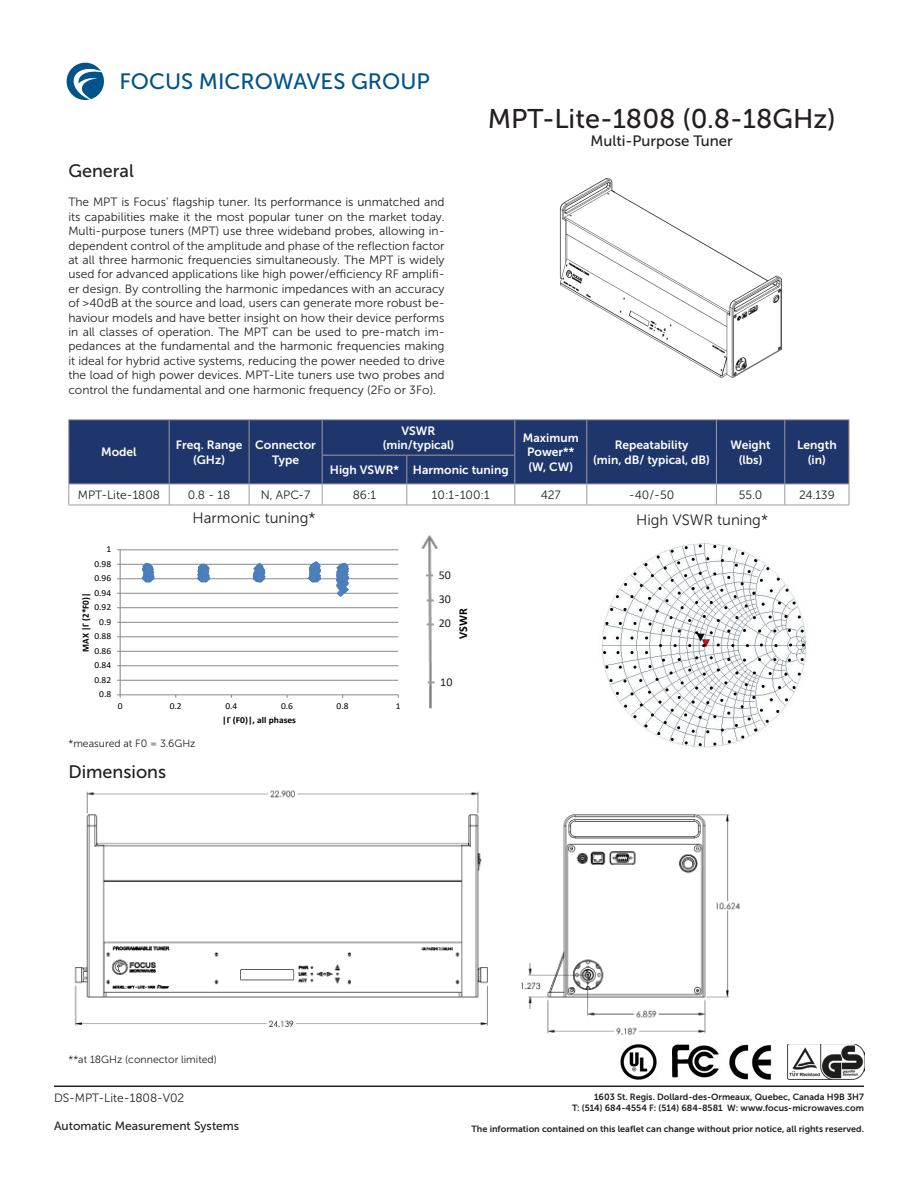
<style>
.page{position:relative;width:918px;height:1188px;background:#fff}
.page>*{position:absolute;margin:0;border:0;box-sizing:border-box;transform-origin:0 0}
.t1{font:30px "Calibri";color:#9f9a9d}
.t2{font:27px "Museo Sans 500";color:#231f20}
.t3{font:22.2px "Museo Sans 500";color:#01528b}
.t4{font:18px "Museo Sans 500";color:#231f20}
.t5{font:15px "Museo Sans 300";color:#231f20}
.t6{font:15px "Museo Sans 500";color:#231f20}
.t7{font:12px/14.4px "Museo Sans 300";color:#231f20;text-align:justify}
.t8{font:12px/14.4px "Museo Sans 700";color:#fff;text-align:center}
.t9{font:12px "Calibri";letter-spacing:.01em;color:#000}
.t10{font:12px "Museo Sans 500";color:#231f20}
.t11{font:700 12px "Calibri";color:#000}
.t12{font:12px "Calibri";color:#231f20}
.t13{font:10.5px "Museo Sans 300";color:#231f20}
.t14{font:700 9.45px "Calibri";color:#000;scale:.96 1}
.t15{font:9.15px "Calibri";letter-spacing:.01em;color:#000;scale:1.04 1}
.t16{font:700 9.15px "Calibri";color:#000;scale:1.04 1}
.t17{font:9px "Museo Sans 700";color:#231f20}
</style>
<div class="page">
<hr style="left:54px;top:1086px;width:810px;height:1px;background:#231f20">
<div style="left:69px;top:420px;width:780px;height:64px;background:#1f366c"></div>
<hr style="left:68px;top:419px;width:101px;height:1px;background:#9f9a9d">
<hr style="left:68px;top:420px;width:1px;height:35px;background:#9f9a9d">
<hr style="left:169px;top:419px;width:80px;height:1px;background:#9f9a9d">
<hr style="left:169px;top:420px;width:1px;height:35px;background:#9f9a9d">
<hr style="left:249px;top:419px;width:73px;height:1px;background:#9f9a9d">
<hr style="left:249px;top:420px;width:1px;height:35px;background:#9f9a9d">
<hr style="left:322px;top:419px;width:85px;height:1px;background:#9f9a9d">
<hr style="left:322px;top:420px;width:1px;height:35px;background:#9f9a9d">
<hr style="left:407px;top:419px;width:108px;height:1px;background:#9f9a9d">
<hr style="left:515px;top:419px;width:72px;height:1px;background:#9f9a9d">
<hr style="left:514px;top:420px;width:1px;height:35px;background:#9f9a9d">
<hr style="left:587px;top:419px;width:129px;height:1px;background:#9f9a9d">
<hr style="left:586px;top:420px;width:1px;height:35px;background:#9f9a9d">
<hr style="left:716px;top:419px;width:69px;height:1px;background:#9f9a9d">
<hr style="left:716px;top:420px;width:1px;height:35px;background:#9f9a9d">
<hr style="left:785px;top:419px;width:64px;height:1px;background:#9f9a9d">
<hr style="left:784px;top:420px;width:1px;height:35px;background:#9f9a9d">
<hr style="left:849px;top:420px;width:1px;height:35px;background:#9f9a9d">
<hr style="left:322px;top:455px;width:85px;height:1px;background:#9f9a9d">
<hr style="left:407px;top:455px;width:108px;height:1px;background:#9f9a9d">
<hr style="left:68px;top:484px;width:101px;height:1px;background:#9f9a9d">
<svg style="left:68px;top:455px;width:1px;height:50px"></svg>
<hr style="left:169px;top:484px;width:80px;height:1px;background:#9f9a9d">
<svg style="left:169px;top:455px;width:1px;height:50px"></svg>
<hr style="left:249px;top:484px;width:73px;height:1px;background:#9f9a9d">
<svg style="left:249px;top:455px;width:1px;height:50px"></svg>
<hr style="left:322px;top:484px;width:85px;height:1px;background:#9f9a9d">
<svg style="left:322px;top:456px;width:1px;height:49px"></svg>
<hr style="left:407px;top:484px;width:108px;height:1px;background:#9f9a9d">
<svg style="left:406px;top:456px;width:1px;height:49px"></svg>
<hr style="left:515px;top:484px;width:72px;height:1px;background:#9f9a9d">
<svg style="left:514px;top:456px;width:1px;height:49px"></svg>
<hr style="left:587px;top:484px;width:129px;height:1px;background:#9f9a9d">
<svg style="left:586px;top:455px;width:1px;height:50px"></svg>
<hr style="left:716px;top:484px;width:69px;height:1px;background:#9f9a9d">
<svg style="left:716px;top:455px;width:1px;height:50px"></svg>
<hr style="left:785px;top:484px;width:64px;height:1px;background:#9f9a9d">
<svg style="left:784px;top:455px;width:1px;height:50px"></svg>
<svg style="left:849px;top:455px;width:1px;height:50px"></svg>
<hr style="left:68px;top:505px;width:101px;height:1px;background:#9f9a9d">
<hr style="left:169px;top:505px;width:80px;height:1px;background:#9f9a9d">
<hr style="left:249px;top:505px;width:73px;height:1px;background:#9f9a9d">
<hr style="left:322px;top:505px;width:85px;height:1px;background:#9f9a9d">
<hr style="left:407px;top:505px;width:108px;height:1px;background:#9f9a9d">
<hr style="left:515px;top:505px;width:72px;height:1px;background:#9f9a9d">
<hr style="left:587px;top:505px;width:129px;height:1px;background:#9f9a9d">
<hr style="left:716px;top:505px;width:69px;height:1px;background:#9f9a9d">
<hr style="left:785px;top:505px;width:64px;height:1px;background:#9f9a9d">
<svg style="left:67px;top:63px;width:37px;height:37px"></svg>
<img style="left:673px;top:1044px;width:99px;height:36px">
<img style="left:620px;top:1044px;width:36px;height:36px">
<img style="left:788px;top:1044px;width:76px;height:36px">
<img style="left:559px;top:177px;width:223px;height:201px">
<img style="left:74px;top:790px;width:666px;height:245px">
<img style="left:602px;top:542px;width:204px;height:206px">
<svg style="left:117px;top:549px;width:282px;height:149px"></svg>
<img style="left:421px;top:535px;width:17px;height:174px">
<p class="t3" style="left:119px;top:69px;width:312px">FOCUS MICROWAVES GROUP</p>
<p class="t4" style="left:68px;top:161px;width:67px">General</p>
<p class="t7" style="left:68px;top:195px;width:378px">The MPT is Focus’ flagship tuner. Its performance is unmatched and its capabilities make it the most popular tuner on the market today.<br>Multi-purpose tuners (MPT) use three wideband probes, allowing in&shy;dependent control of the amplitude and phase of the reflection factor at all three harmonic frequencies simultaneously. The MPT is widely used for advanced applications like high power/efficiency RF amplifi&shy;er design. By controlling the harmonic impedances with an accuracy of &gt;40dB at the source and load, users can generate more robust be&shy;haviour models and have better insight on how their device performs in all classes of operation. The MPT can be used to pre-match im&shy;pedances at the fundamental and the harmonic frequencies making it ideal for hybrid active systems, reducing the power needed to drive the load of high power devices. MPT-Lite tuners use two probes and control the fundamental and one harmonic frequency (2Fo or 3Fo).</p>
<p class="t2" style="left:488px;top:104px;width:349px">MPT-Lite-1808 (0.8-18GHz)</p>
<p class="t6" style="left:591px;top:133px;width:144px">Multi-Purpose Tuner</p>
<p class="t8" style="left:101px;top:445px;width:37px">Model</p>
<p class="t8" style="left:176px;top:438px;width:68px">Freq. Range (GHz)</p>
<p class="t8" style="left:255px;top:438px;width:62px">Connector<br>Type</p>
<p class="t8" style="left:402px;top:423px;width:35px">VSWR</p>
<p class="t8" style="left:383px;top:438px;width:73px">(min/typical)</p>
<p class="t8" style="left:523px;top:431px;width:57px">Maximum<br>Power**</p>
<p class="t8" style="left:528px;top:459px;width:46px">(W, CW)</p>
<p class="t8" style="left:330px;top:463px;width:71px">High VSWR*</p>
<p class="t8" style="left:413px;top:463px;width:97px">Harmonic tuning</p>
<p class="t8" style="left:615px;top:438px;width:75px">Repeatability</p>
<p class="t8" style="left:593px;top:452px;width:118px">(min, dB/ typical, dB)</p>
<p class="t8" style="left:730px;top:438px;width:42px">Weight</p>
<p class="t8" style="left:739px;top:452px;width:25px">(lbs)</p>
<p class="t8" style="left:797px;top:438px;width:41px">Length</p>
<p class="t8" style="left:808px;top:452px;width:19px">(in)</p>
<p class="t7" style="left:78px;top:488px;width:84px">MPT-Lite-1808</p>
<p class="t7" style="left:188px;top:488px;width:44px">0.8 - 18</p>
<p class="t7" style="left:261px;top:488px;width:51px">N, APC-7</p>
<p class="t7" style="left:353px;top:488px;width:25px">86:1</p>
<p class="t7" style="left:432px;top:488px;width:59px">10:1-100:1</p>
<p class="t7" style="left:541px;top:488px;width:22px">427</p>
<p class="t7" style="left:629px;top:488px;width:47px">-40/-50</p>
<p class="t7" style="left:739px;top:488px;width:25px">55.0</p>
<p class="t7" style="left:799px;top:488px;width:37px">24.139</p>
<p class="t15" style="left:106px;top:543px;width:6px">1</p>
<p class="t15" style="left:94px;top:557px;width:18px">0.98</p>
<p class="t9" style="left:84px;top:561px;width:23px">0.98</p>
<p class="t15" style="left:94px;top:572px;width:18px">0.96</p>
<p class="t9" style="left:84px;top:574px;width:23px">0.96</p>
<p class="t15" style="left:94px;top:586px;width:18px">0.94</p>
<p class="t9" style="left:84px;top:588px;width:23px">0.94</p>
<p class="t14" style="left:79px;top:652px;width:63px;rotate:-90deg">MAX |Γ (2*F0)|</p>
<p class="t15" style="left:94px;top:601px;width:18px">0.92</p>
<p class="t9" style="left:84px;top:601px;width:23px">0.92</p>
<p class="t15" style="left:99px;top:616px;width:13px">0.9</p>
<p class="t9" style="left:84px;top:628px;width:23px">0.88</p>
<p class="t15" style="left:94px;top:630px;width:18px">0.88</p>
<p class="t9" style="left:84px;top:642px;width:23px">0.86</p>
<p class="t15" style="left:94px;top:645px;width:18px">0.86</p>
<p class="t9" style="left:84px;top:655px;width:23px">0.84</p>
<p class="t15" style="left:94px;top:659px;width:18px">0.84</p>
<p class="t9" style="left:84px;top:669px;width:23px">0.82</p>
<p class="t15" style="left:94px;top:674px;width:18px">0.82</p>
<p class="t15" style="left:99px;top:688px;width:13px">0.8</p>
<p class="t5" style="left:193px;top:510px;width:125px">Harmonic tuning*</p>
<p class="t5" style="left:636px;top:511px;width:133px">High VSWR tuning*</p>
<p class="t12" style="left:439px;top:567px;width:14px">50</p>
<p class="t1" style="left:425px;top:552px;width:11px">-</p>
<p class="t12" style="left:439px;top:591px;width:14px">30</p>
<p class="t1" style="left:426px;top:577px;width:11px">-</p>
<p class="t9" style="left:437px;top:615px;width:8px">3</p>
<p class="t12" style="left:439px;top:615px;width:14px">20</p>
<p class="t1" style="left:426px;top:601px;width:11px">-</p>
<p class="t11" style="left:455px;top:639px;width:32px;rotate:-90deg">VSWR</p>
<p class="t12" style="left:440px;top:674px;width:14px">10</p>
<p class="t1" style="left:427px;top:659px;width:11px">-</p>
<p class="t9" style="left:114px;top:698px;width:8px">0</p>
<p class="t9" style="left:171px;top:698px;width:17px">0.2</p>
<p class="t15" style="left:118px;top:700px;width:6px">0</p>
<p class="t15" style="left:170px;top:700px;width:13px">0.2</p>
<p class="t15" style="left:225px;top:700px;width:13px">0.4</p>
<p class="t15" style="left:281px;top:700px;width:13px">0.6</p>
<p class="t15" style="left:337px;top:700px;width:13px">0.8</p>
<p class="t15" style="left:396px;top:700px;width:6px">1</p>
<p class="t13" style="left:68px;top:738px;width:129px">*measured at F0 = 3.6GHz</p>
<p class="t4" style="left:68px;top:762px;width:99px">Dimensions</p>
<p class="t16" style="left:222px;top:714px;width:72px">|Γ (F0)|, all phases</p>
<p class="t11" style="left:224px;top:716px;width:95px">|Γ (F0)|, all phases</p>
<p class="t13" style="left:68px;top:1054px;width:150px">**at 18GHz (connector limited)</p>
<p class="t7" style="left:54px;top:1091px;width:132px">DS-MPT-Lite-1808-V02</p>
<p class="t10" style="left:54px;top:1119px;width:187px">Automatic Measurement Systems</p>
<p class="t17" style="left:594px;top:1092px;width:271px">1603 St. Regis. Dollard-des-Ormeaux, Quebec, Canada H9B 3H7</p>
<p class="t17" style="left:572px;top:1103px;width:293px">T: (514) 684-4554 F: (514) 684-8581 W: www.focus-microwaves.com</p>
<p class="t17" style="left:472px;top:1124px;width:394px">The information contained on this leaflet can change without prior notice, all rights reserved.</p>
</div>
